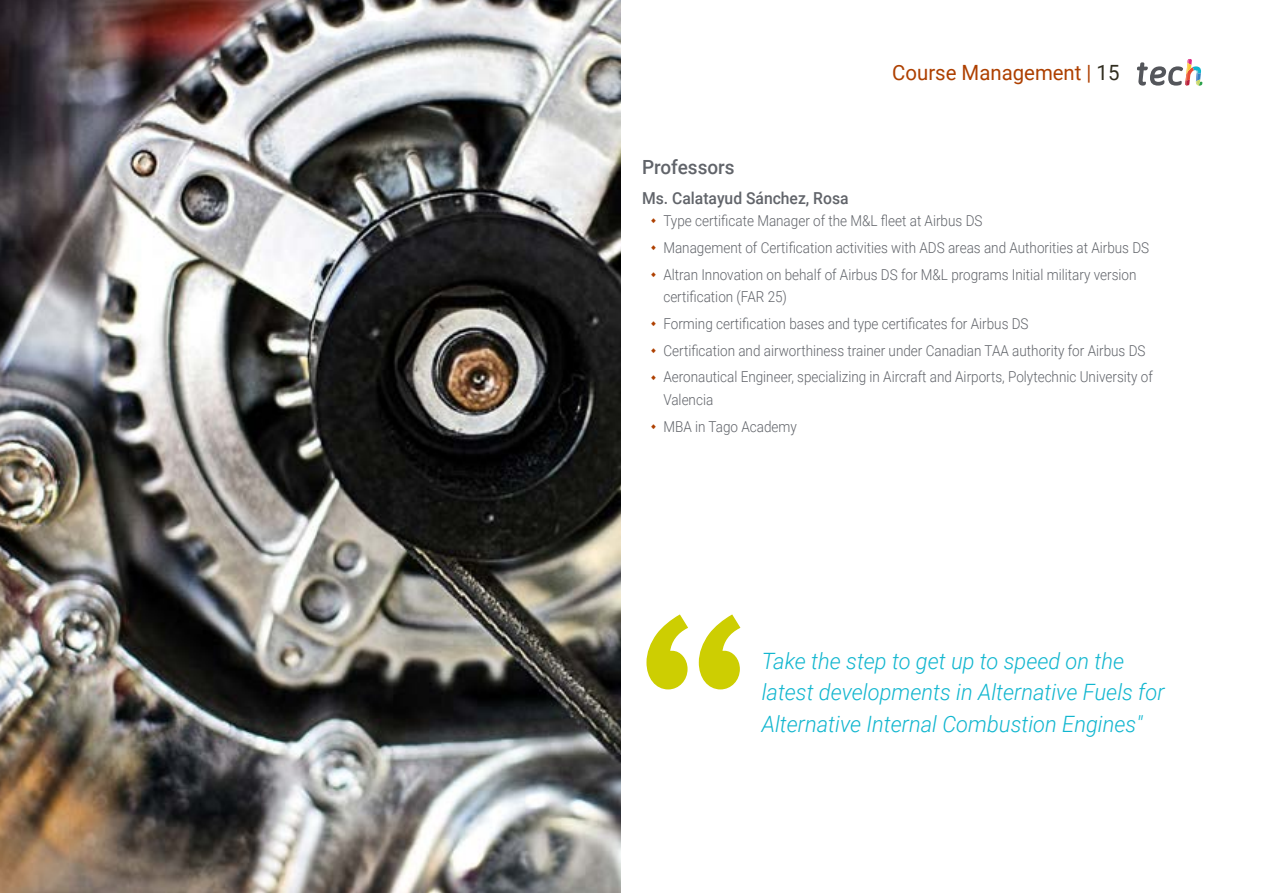
<style>
.page{position:relative;width:1263px;height:893px;background:#fff}
.page>*{position:absolute;margin:0;border:0;box-sizing:border-box;transform-origin:0 0}
.t1{font:italic 300 22.5px/31.5px "Roboto";color:#11b6cf}
.t2{font:21px "Roboto";color:#ae4000}
.t3{font:500 19.5px "Roboto";color:#61646a}
.t4{font:500 16.5px "Roboto";color:#61646a;scale:.95 1}
.t5{font:300 15px/26.7px "Roboto";color:#61646a;scale:.9 1}
.s1{color:#312e20}
</style>
<div class="page">
<svg style="left:646px;top:614px;width:95px;height:76px"></svg>
<img style="left:0;top:0;width:621px;height:893px">
<svg style="left:1137px;top:59px;width:65px;height:27px"></svg>
<h2 class="t2" style="left:892px;top:57px;width:229px">Course Management | <span class="s1">15</span></h2>
<h3 class="t3" style="left:642px;top:153px;width:94px">Professors</h3>
<p class="t4" style="left:642px;top:186px;width:219px">Ms. Calatayud Sánchez, Rosa</p>
<p class="t5" style="left:663px;top:207px;width:541px">Type certificate Manager of the M&amp;L fleet at Airbus DS<br>Management of Certification activities with ADS areas and Authorities at Airbus DS<br>Altran Innovation on behalf of Airbus DS for M&amp;L programs Initial military version</p>
<p class="t5" style="left:663px;top:283px;width:545px">certification (FAR 25)<br>Forming certification bases and type certificates for Airbus DS<br>Certification and airworthiness trainer under Canadian TAA authority for Airbus DS Aeronautical Engineer, specializing in Aircraft and Airports, Polytechnic University of</p>
<p class="t5" style="left:663px;top:386px;width:150px">Valencia<br>MBA in Tago Academy</p>
<h1 class="t1" style="left:762px;top:644px;width:404px">Take the step to get up to speed on the latest developments in Alternative Fuels for<br>Alternative Internal Combustion Engines"</h1>
</div>
